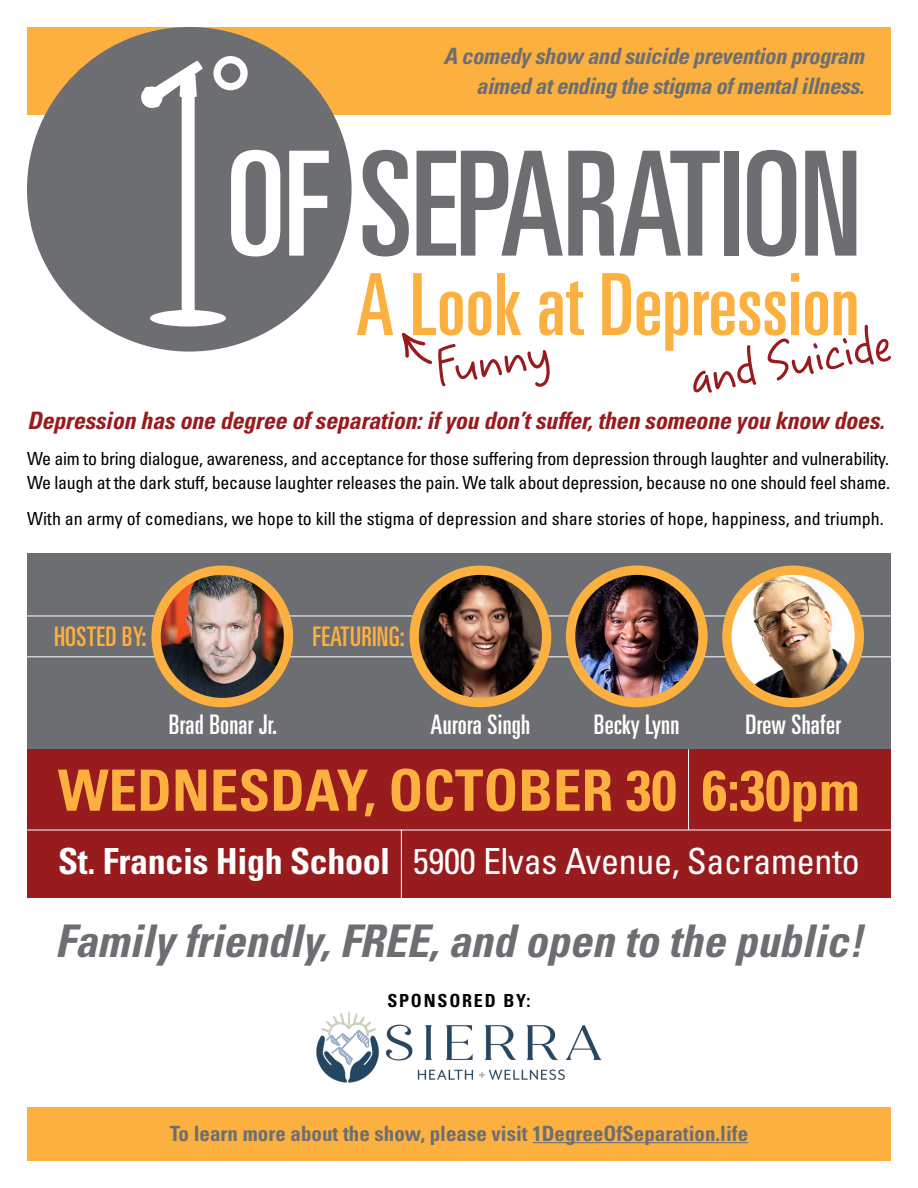
<style>
.page{position:relative;width:918px;height:1188px;background:#fff}
.page>*{position:absolute;margin:0;border:0;box-sizing:border-box;transform-origin:0 0}
.t1{font:700 condensed 57px "Univers LT Pro";color:#fbb040}
.t2{font:italic 700 condensed 45px "Univers LT Pro";letter-spacing:-.005em;color:#6d6e71}
.t3{font:condensed 36px "Univers LT Pro";letter-spacing:-.01em;color:#fff}
.t4{font:27px "Univers LT Pro Ult Cond";letter-spacing:.01em;color:#fff}
.t5{font:27px "Univers LT Pro Ult Cond";letter-spacing:.01em;color:#fbb040}
.t6{font:italic 700 condensed 24px "Univers LT Pro";letter-spacing:-.01em;color:#981b1e}
.t7{font:italic 700 condensed 22.5px/30px "Univers LT Pro";letter-spacing:-.02em;color:#6d6e71;text-align:right}
.t8{font:700 condensed 21px "Univers LT Pro";color:#6d6e71}
.t9{font:condensed 18px/24px "Univers LT Pro";letter-spacing:-.015em;color:#000}
.t10{font:700 condensed 18px "Univers LT Pro";letter-spacing:.1em;color:#000}
.s1{font-weight:700}
</style>
<div class="page">
<div style="left:27px;top:749px;width:864px;height:149px;background:#981b1e"></div>
<div style="left:27px;top:27px;width:864px;height:88px;background:#fbb040"></div>
<div style="left:27px;top:1107px;width:864px;height:54px;background:#fbb040"></div>
<div style="left:27px;top:27px;width:325px;height:325px;background:#6d6e71;border-radius:50%"></div>
<svg style="left:213px;top:56px;width:35px;height:34px"></svg>
<svg style="left:141px;top:61px;width:62px;height:256px"></svg>
<div style="left:150px;top:310px;width:76px;height:17px;background:#fff;border-radius:50%"></div>
<svg style="left:231px;top:150px;width:49px;height:106px"></svg>
<svg style="left:289px;top:151px;width:40px;height:105px"></svg>
<svg style="left:363px;top:150px;width:46px;height:106px"></svg>
<svg style="left:417px;top:151px;width:197px;height:105px"></svg>
<svg style="left:620px;top:151px;width:100px;height:105px"></svg>
<div style="left:724px;top:151px;width:15px;height:105px;background:#6d6e71"></div>
<svg style="left:747px;top:150px;width:49px;height:106px"></svg>
<svg style="left:805px;top:151px;width:51px;height:105px"></svg>
<svg style="left:357px;top:273px;width:36px;height:62px"></svg>
<svg style="left:602px;top:273px;width:29px;height:62px"></svg>
<svg style="left:637px;top:273px;width:254px;height:120px"></svg>
<svg style="left:402px;top:273px;width:182px;height:114px"></svg>
<div style="left:27px;top:554px;width:864px;height:195px;background:#6d6e71"></div>
<hr style="left:27px;top:616px;width:864px;height:1px;background:#fff">
<hr style="left:27px;top:656px;width:864px;height:1px;background:#fff">
<hr style="left:27px;top:830px;width:864px;height:1px;background:#fff">
<img style="left:156px;top:570px;width:133px;height:133px;border-radius:66px">
<div style="left:151px;top:566px;width:142px;height:141px;border:9px solid #fbb040;border-radius:50%"></div>
<img style="left:414px;top:570px;width:133px;height:133px;border-radius:66px">
<div style="left:410px;top:566px;width:141px;height:141px;border:9px solid #fbb040;border-radius:50%"></div>
<img style="left:571px;top:570px;width:132px;height:133px;border-radius:66px">
<div style="left:566px;top:566px;width:142px;height:141px;border:9px solid #fbb040;border-radius:50%"></div>
<img style="left:727px;top:570px;width:132px;height:133px;border-radius:66px">
<div style="left:722px;top:566px;width:142px;height:141px;border:9px solid #fbb040;border-radius:50%"></div>
<img style="left:317px;top:1012px;width:284px;height:71px">
<hr style="left:532px;top:1142px;width:216px;height:1px;background:#6d6e71">
<hr style="left:688px;top:749px;width:1px;height:81px;background:#fff">
<hr style="left:401px;top:830px;width:1px;height:69px;background:#fff">
<p class="t7" style="left:443px;top:40px;width:422px">A comedy show and suicide prevention program aimed at ending the stigma of mental illness.</p>
<h3 class="t6" style="left:27px;top:406px;width:859px">Depression has one degree of separation: if you don’t suffer, then someone you know does.</h3>
<p class="t9" style="left:27px;top:446px;width:865px">We aim to bring dialogue, awareness, and acceptance for those suffering from depression through laughter and vulnerability.<br>We laugh at the dark stuff, because laughter releases the pain. We talk about depression, because no one should feel shame.</p>
<p class="t9" style="left:27px;top:506px;width:858px">With an army of comedians, we hope to kill the stigma of depression and share stories of hope, happiness, and triumph.</p>
<h3 class="t5" style="left:54px;top:618px;width:94px">HOSTED BY:</h3>
<h3 class="t5" style="left:313px;top:617px;width:94px">FEATURING:</h3>
<h3 class="t4" style="left:169px;top:706px;width:110px">Brad Bonar Jr.</h3>
<h3 class="t4" style="left:431px;top:706px;width:101px">Aurora Singh</h3>
<h3 class="t4" style="left:594px;top:706px;width:87px">Becky Lynn</h3>
<h3 class="t4" style="left:745px;top:706px;width:97px">Drew Shafer</h3>
<h1 class="t1" style="left:58px;top:756px;width:804px">WEDNESDAY, OCTOBER 30 6:30pm</h1>
<h3 class="t3" style="left:58px;top:838px;width:803px"><span class="s1">St. Francis High School</span> 5900 Elvas Avenue, Sacramento</h3>
<h2 class="t2" style="left:55px;top:913px;width:810px">Family friendly, FREE, and open to the public!</h2>
<p class="t10" style="left:387px;top:989px;width:145px">SPONSORED BY:</p>
<p class="t8" style="left:170px;top:1120px;width:580px">To learn more about the show, please visit 1DegreeOfSeparation.life</p>
</div>
